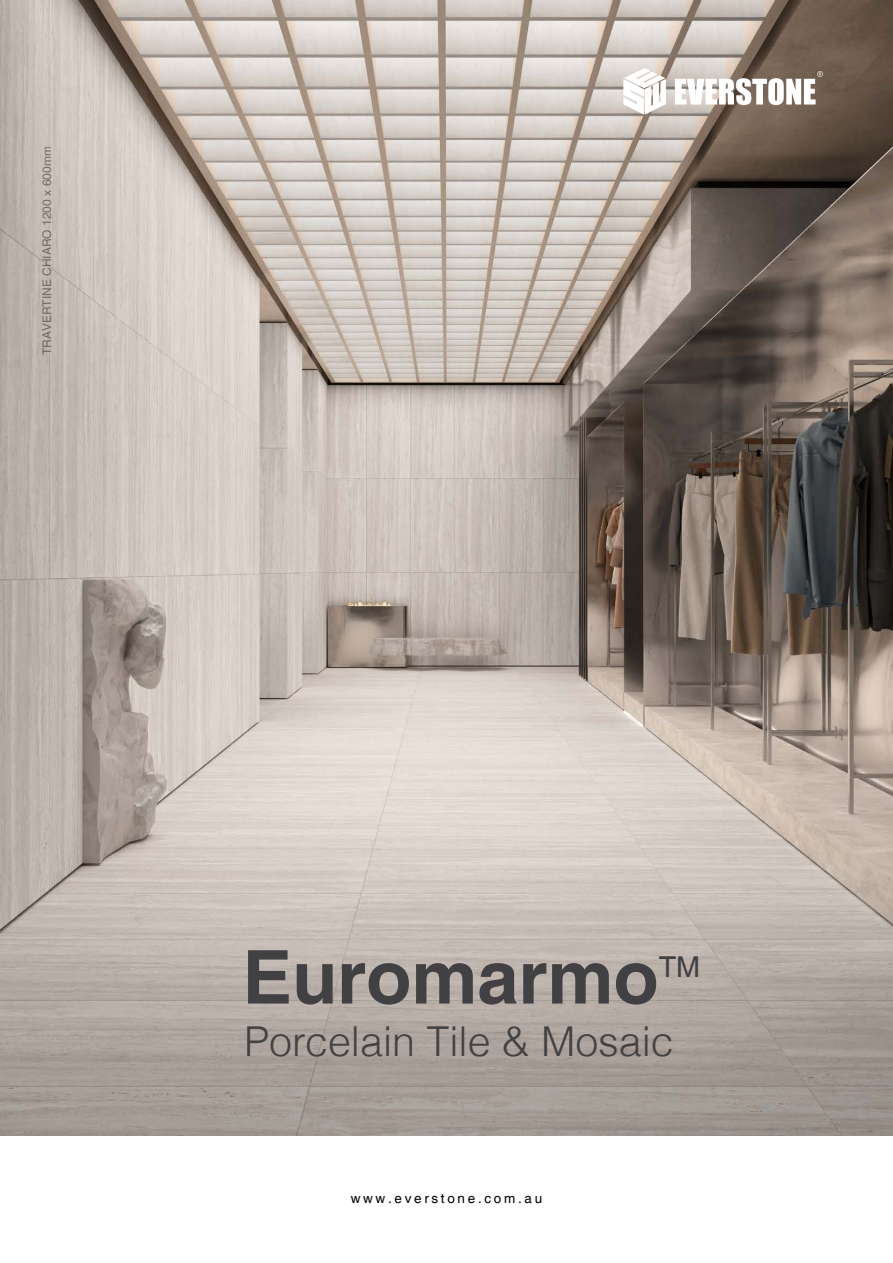
<style>
.page{position:relative;width:893px;height:1263px;background:#fff}
.page>*{position:absolute;margin:0;border:0;box-sizing:border-box;transform-origin:0 0}
.t1{font:700 74.1px "Helvetica";color:#414042}
.t2{font:300 41.25px "Helvetica";color:#424242}
.t3{font:28.8px "Helvetica";color:#414042}
.t4{font:13.5px "Helvetica";letter-spacing:.2em;color:#000}
.t5{font:12px "Helvetica";color:#545453}
</style>
<div class="page">
<img style="left:0;top:0;width:893px;height:1135px">
<svg style="left:623px;top:68px;width:43px;height:47px"></svg>
<svg style="left:675px;top:71px;width:148px;height:34px"></svg>
<p class="t5" style="left:40px;top:355px;width:210px;rotate:-90deg">TRAVERTINE CHIARO 1200 x 600mm</p>
<h1 class="t1" style="left:242px;top:932px;width:418px">Euromarmo</h1>
<h3 class="t3" style="left:659px;top:950px;width:43px">TM</h3>
<h2 class="t2" style="left:244px;top:1008px;width:431px">Porcelain Tile &amp; Mosaic</h2>
<p class="t4" style="left:351px;top:1190px;width:193px">www.everstone.com.au</p>
</div>
